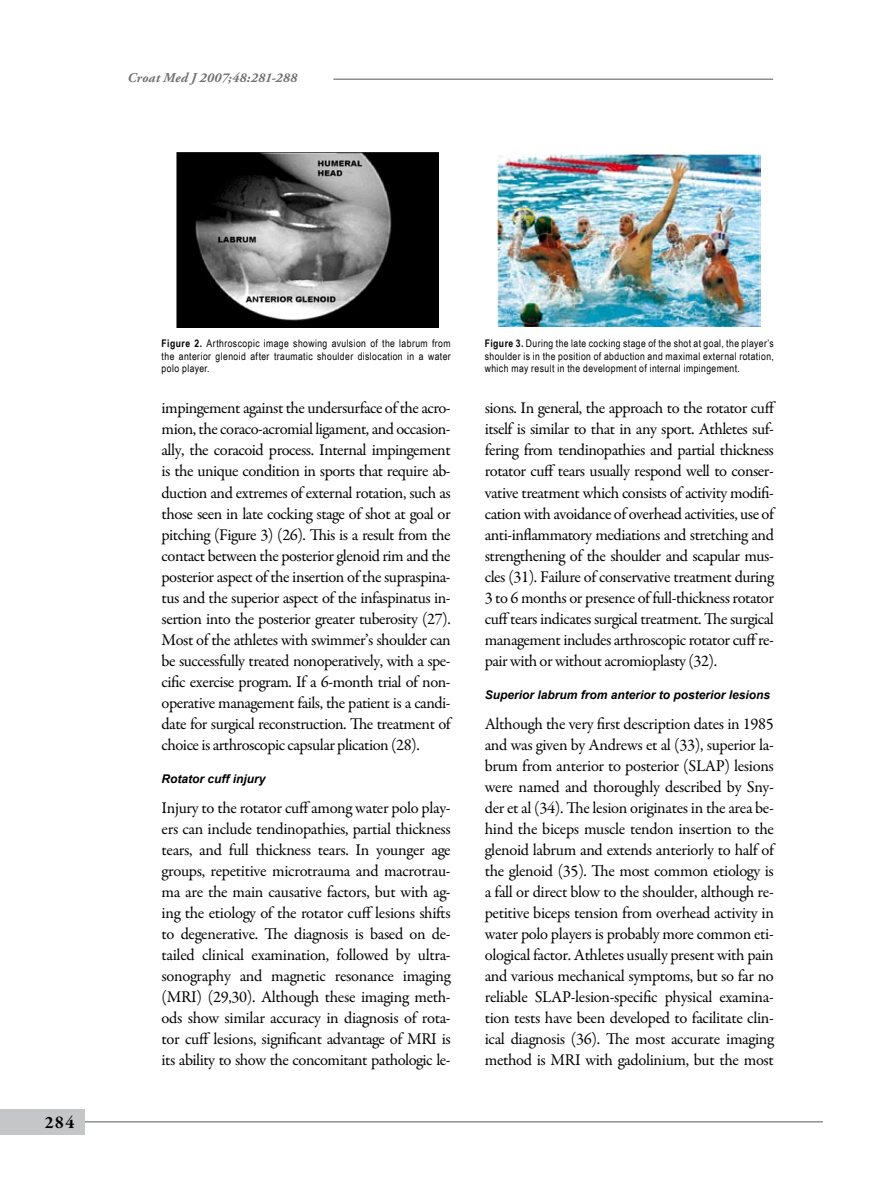
<style>
.page{position:relative;width:893px;height:1191px;background:#fff}
.page>*{position:absolute;margin:0;border:0;box-sizing:border-box;transform-origin:0 0}
.t1{font:700 18px "Garamond Premr Pro";color:#000}
.t2{font:16.5px/21px "Garamond Premr Pro";letter-spacing:-.03em;color:#000;text-align:justify}
.t3{font:italic 700 13.5px "Adobe Garamond Pro";letter-spacing:.02em;color:#707173}
.t4{font:italic 700 12px "Arial";color:#000}
.t5{font:10.5px/12.6px "Arial Narrow";letter-spacing:.04em;color:#000;text-align:justify}
.s1{font-weight:700}
</style>
<div class="page">
<hr style="left:333px;top:79px;width:440px;height:1px;background:#58585a">
<hr style="left:83px;top:1121px;width:740px;height:1px;background:#58585a">
<div style="left:0;top:1108px;width:85px;height:26px;background:#c5c6c8"></div>
<img style="left:176px;top:152px;width:262px;height:175px">
<img style="left:497px;top:154px;width:263px;height:172px">
<p class="t3" style="left:127px;top:70px;width:171px">Croat Med J 2007;48:281-288</p>
<p class="t1" style="left:45px;top:1111px;width:31px">284</p>
<p class="t5" style="left:162px;top:336px;width:291px"><span class="s1">Figure 2.</span> Arthroscopic image showing avulsion of the labrum from the anterior glenoid after traumatic shoulder dislocation in a water polo player.</p>
<p class="t5" style="left:485px;top:336px;width:291px"><span class="s1">Figure 3.</span> During the late cocking stage of the shot at goal, the player’s shoulder is in the position of abduction and maximal external rotation, which may result in the development of internal impingement.</p>
<p class="t2" style="left:162px;top:398px;width:291px">impingement against the undersurface of the acro&shy;mion, the coraco-acromial ligament, and occasion&shy;ally, the coracoid process. Internal impingement is the unique condition in sports that require ab&shy;duction and extremes of external rotation, such as those seen in late cocking stage of shot at goal or pitching (Figure 3) (26). This is a result from the contact between the posterior glenoid rim and the posterior aspect of the insertion of the supraspina&shy;tus and the superior aspect of the infaspinatus in&shy;sertion into the posterior greater tuberosity (27).<br>Most of the athletes with swimmer’s shoulder can be successfully treated nonoperatively, with a spe&shy;cific exercise program. If a 6-month trial of non&shy;operative management fails, the patient is a candi&shy;date for surgical reconstruction. The treatment of choice is arthroscopic capsular plication (28).</p>
<p class="t4" style="left:162px;top:771px;width:106px">Rotator cuff injury</p>
<p class="t2" style="left:162px;top:797px;width:291px">Injury to the rotator cuff among water polo play&shy;ers can include tendinopathies, partial thickness tears, and full thickness tears. In younger age groups, repetitive microtrauma and macrotrau&shy;ma are the main causative factors, but with ag&shy;ing the etiology of the rotator cuff lesions shifts to degenerative. The diagnosis is based on de&shy;tailed clinical examination, followed by ultra&shy;sonography and magnetic resonance imaging (MRI) (29,30). Although these imaging meth&shy;ods show similar accuracy in diagnosis of rota&shy;tor cuff lesions, significant advantage of MRI is its ability to show the concomitant pathologic le-</p>
<p class="t2" style="left:485px;top:398px;width:293px">sions. In general, the approach to the rotator cuff itself is similar to that in any sport. Athletes suf&shy;fering from tendinopathies and partial thickness rotator cuff tears usually respond well to conser&shy;vative treatment which consists of activity modifi&shy;cation with avoidance of overhead activities, use of anti-inflammatory mediations and stretching and strengthening of the shoulder and scapular mus&shy;cles (31). Failure of conservative treatment during 3 to 6 months or presence of full-thickness rotator cuff tears indicates surgical treatment. The surgical management includes arthroscopic rotator cuff re&shy;pair with or without acromioplasty (32).</p>
<p class="t4" style="left:485px;top:687px;width:287px">Superior labrum from anterior to posterior lesions</p>
<p class="t2" style="left:485px;top:713px;width:291px">Although the very first description dates in 1985 and was given by Andrews et al (33), superior la&shy;brum from anterior to posterior (SLAP) lesions were named and thoroughly described by Sny&shy;der et al (34). The lesion originates in the area be&shy;hind the biceps muscle tendon insertion to the glenoid labrum and extends anteriorly to half of the glenoid (35). The most common etiology is a fall or direct blow to the shoulder, although re&shy;petitive biceps tension from overhead activity in water polo players is probably more common eti&shy;ological factor. Athletes usually present with pain and various mechanical symptoms, but so far no reliable SLAP-lesion-specific physical examina&shy;tion tests have been developed to facilitate clin&shy;ical diagnosis (36). The most accurate imaging method is MRI with gadolinium, but the most</p>
</div>
